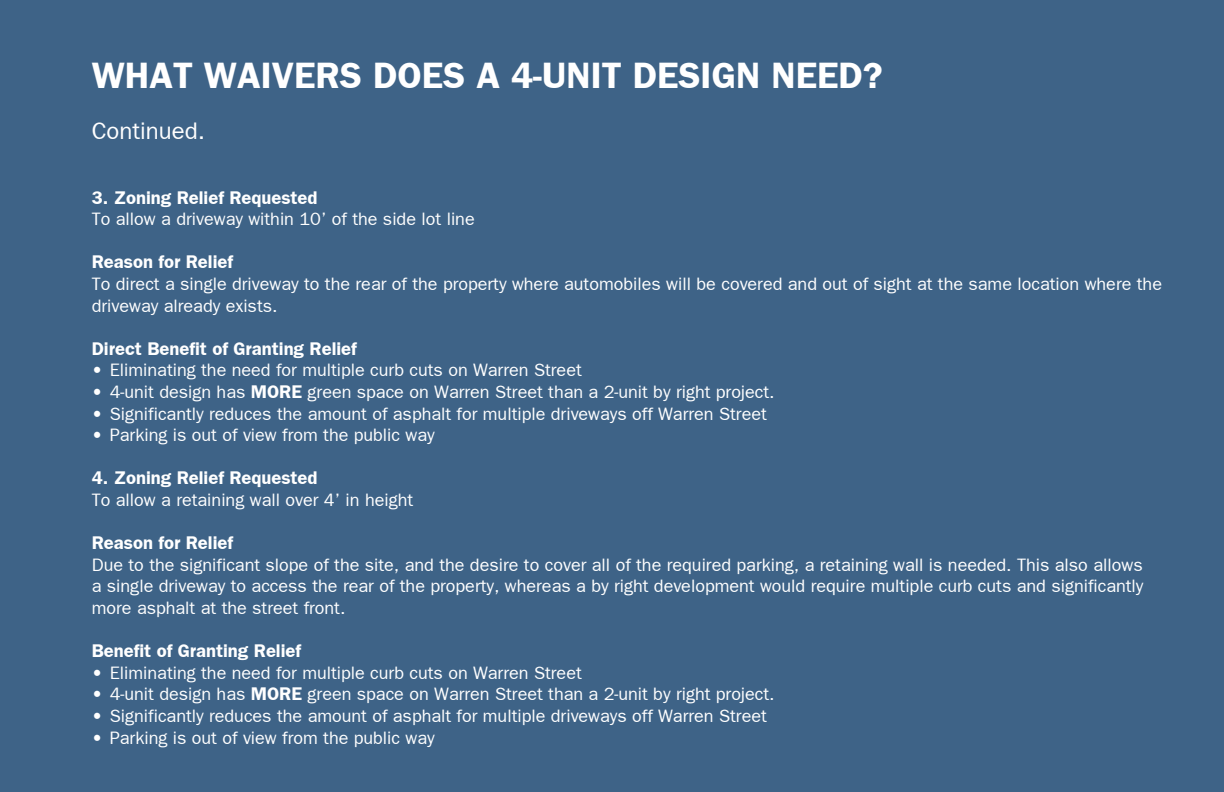
<style>
.page{position:relative;width:1224px;height:792px;background:#3e6387}
.page>*{position:absolute;margin:0;border:0;box-sizing:border-box;transform-origin:0 0}
.t1{font:36px "SPBENF Bold";color:#fff}
.t2{font:24px "SPBENF Normal";color:#fff}
.t3{font:18px/21.6px "SPBENF Normal";color:#fff}
.t4{font:18px "SPBENF Bold";color:#fff}
.s1{font-family:"SPBENF Bold"}
</style>
<div class="page">
<p class="t1" style="left:92px;top:54px;width:793px">WHAT WAIVERS DOES A 4-UNIT DESIGN NEED?</p>
<p class="t2" style="left:92px;top:117px;width:115px">Continued.</p>
<p class="t4" style="left:92px;top:186px;width:227px">3. Zoning Relief Requested</p>
<p class="t3" style="left:92px;top:208px;width:384px">To allow a driveway within 10’ of the side lot line</p>
<p class="t4" style="left:92px;top:251px;width:143px">Reason for Relief</p>
<p class="t3" style="left:92px;top:273px;width:1072px">To direct a single driveway to the rear of the property where automobiles will be covered and out of sight at the same location where the driveway already exists.</p>
<p class="t4" style="left:92px;top:338px;width:266px">Direct Benefit of Granting Relief</p>
<p class="t3" style="left:92px;top:359px;width:491px">• Eliminating the need for multiple curb cuts on Warren Street</p>
<p class="t3" style="left:92px;top:381px;width:684px">• 4-unit design has <span class="s1">MORE</span> green space on Warren Street than a 2-unit by right project.</p>
<p class="t3" style="left:92px;top:402px;width:677px">• Significantly reduces the amount of asphalt for multiple driveways off Warren Street</p>
<p class="t3" style="left:92px;top:424px;width:344px">• Parking is out of view from the public way</p>
<p class="t4" style="left:92px;top:467px;width:227px">4. Zoning Relief Requested</p>
<p class="t3" style="left:92px;top:489px;width:323px">To allow a retaining wall over 4’ in height</p>
<p class="t4" style="left:92px;top:532px;width:143px">Reason for Relief</p>
<p class="t3" style="left:92px;top:553px;width:1053px;text-align:justify">Due to the significant slope of the site, and the desire to cover all of the required parking, a retaining wall is needed. This also allows a single driveway to access the rear of the property, whereas a by right development would require multiple curb cuts and significantly more asphalt at the street front.</p>
<p class="t4" style="left:92px;top:640px;width:211px">Benefit of Granting Relief</p>
<p class="t3" style="left:92px;top:661px;width:491px">• Eliminating the need for multiple curb cuts on Warren Street</p>
<p class="t3" style="left:92px;top:683px;width:684px">• 4-unit design has <span class="s1">MORE</span> green space on Warren Street than a 2-unit by right project.</p>
<p class="t3" style="left:92px;top:705px;width:677px">• Significantly reduces the amount of asphalt for multiple driveways off Warren Street</p>
<p class="t3" style="left:92px;top:726px;width:344px">• Parking is out of view from the public way</p>
</div>
